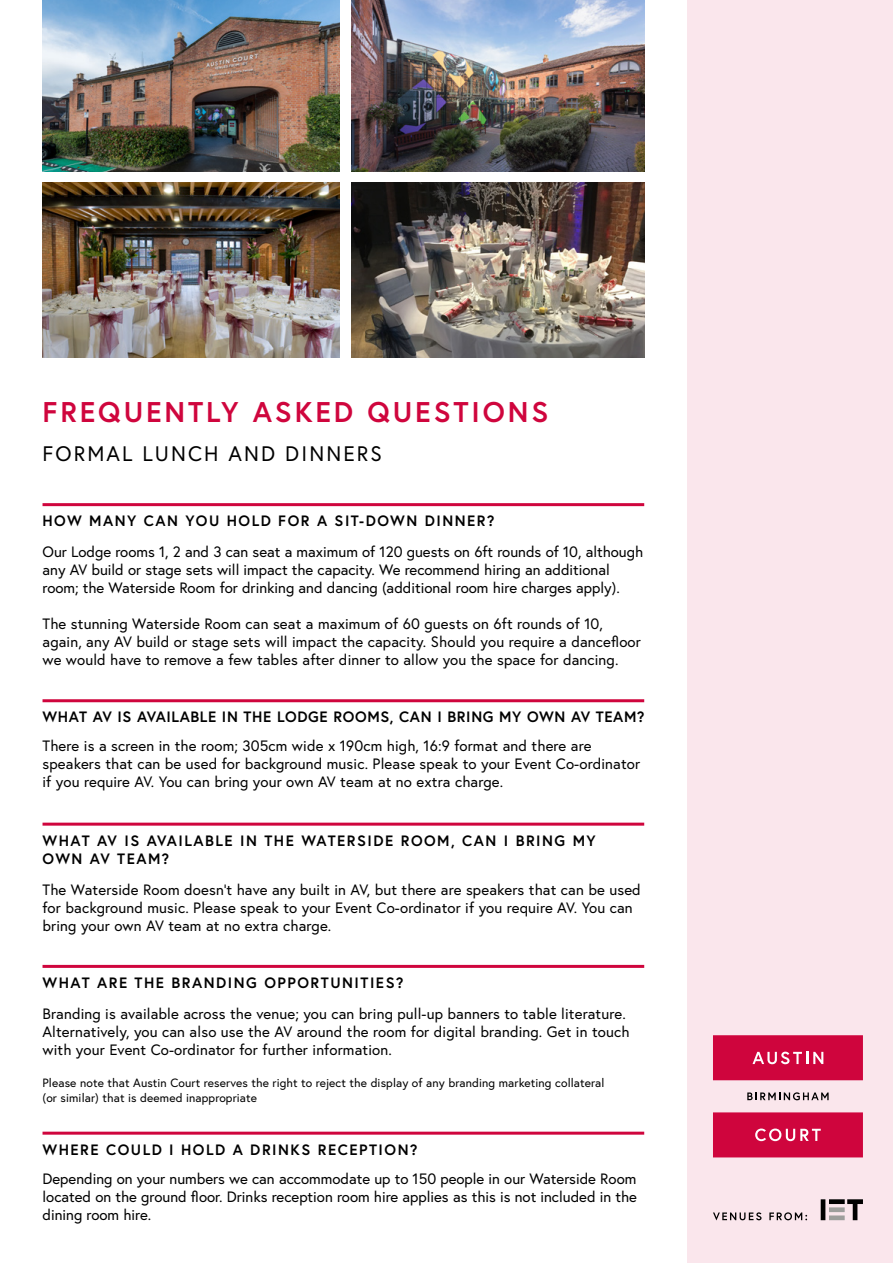
<style>
.page{position:relative;width:893px;height:1263px;background:#fff}
.page>*{position:absolute;margin:0;border:0;box-sizing:border-box;transform-origin:0 0}
.t1{font:700 28.5px "Europa";letter-spacing:.1em;color:#cf053d}
.t2{font:21px "Europa";letter-spacing:.1em;color:#000}
.t3{font:15px/18px "Europa";letter-spacing:.01em;color:#000}
.t4{font:700 15px/18px "Europa";letter-spacing:.1em;color:#000}
.t5{font:700 15px "Europa";letter-spacing:.04em;color:#000}
.t6{font:12px/14.4px "Europa";letter-spacing:.01em;color:#000}
</style>
<div class="page">
<hr style="left:43px;top:503px;width:601px;height:3px;background:#cf053d">
<div style="left:687px;top:0;width:206px;height:1263px;background:#fae6ec"></div>
<img style="left:351px;top:182px;width:293px;height:175px">
<img style="left:43px;top:182px;width:297px;height:175px">
<img style="left:351px;top:0;width:293px;height:172px">
<img style="left:43px;top:0;width:297px;height:172px">
<hr style="left:43px;top:699px;width:601px;height:3px;background:#cf053d">
<hr style="left:43px;top:823px;width:601px;height:3px;background:#cf053d">
<hr style="left:43px;top:965px;width:601px;height:3px;background:#cf053d">
<svg style="left:821px;top:1199px;width:42px;height:21px"></svg>
<svg style="left:713px;top:1212px;width:48px;height:8px"></svg>
<svg style="left:769px;top:1212px;width:38px;height:8px"></svg>
<svg style="left:713px;top:1035px;width:150px;height:122px"></svg>
<hr style="left:43px;top:1132px;width:601px;height:3px;background:#cf053d">
<h1 class="t1" style="left:43px;top:393px;width:507px">FREQUENTLY ASKED QUESTIONS</h1>
<h2 class="t2" style="left:43px;top:440px;width:341px">FORMAL LUNCH AND DINNERS</h2>
<p class="t4" style="left:43px;top:511px;width:453px">HOW MANY CAN YOU HOLD FOR A SIT-DOWN DINNER?</p>
<p class="t3" style="left:43px;top:542px;width:602px">Our Lodge rooms 1, 2 and 3 can seat a maximum of 120 guests on 6ft rounds of 10, although any AV build or stage sets will impact the capacity. We recommend hiring an additional room; the Waterside Room for drinking and dancing (additional room hire charges apply).</p>
<p class="t3" style="left:43px;top:614px;width:600px">The stunning Waterside Room can seat a maximum of 60 guests on 6ft rounds of 10, again, any AV build or stage sets will impact the capacity. Should you require a dancefloor we would have to remove a few tables after dinner to allow you the space for dancing.</p>
<p class="t5" style="left:43px;top:707px;width:603px">WHAT AV IS AVAILABLE IN THE LODGE ROOMS, CAN I BRING MY OWN AV TEAM?</p>
<p class="t3" style="left:43px;top:736px;width:599px">There is a screen in the room; 305cm wide x 190cm high, 16:9 format and there are speakers that can be used for background music. Please speak to your Event Co-ordinator if you require AV. You can bring your own AV team at no extra charge.</p>
<p class="t4" style="left:43px;top:831px;width:555px">WHAT AV IS AVAILABLE IN THE WATERSIDE ROOM, CAN I BRING MY<br>OWN AV TEAM?</p>
<p class="t3" style="left:43px;top:880px;width:600px">The Waterside Room doesn’t have any built in AV, but there are speakers that can be used for background music. Please speak to your Event Co-ordinator if you require AV. You can bring your own AV team at no extra charge.</p>
<p class="t4" style="left:43px;top:973px;width:362px">WHAT ARE THE BRANDING OPPORTUNITIES?</p>
<p class="t3" style="left:43px;top:1004px;width:588px">Branding is available across the venue; you can bring pull-up banners to table literature.<br>Alternatively, you can also use the AV around the room for digital branding. Get in touch with your Event Co-ordinator for further information.</p>
<p class="t6" style="left:43px;top:1075px;width:563px">Please note that Austin Court reserves the right to reject the display of any branding marketing collateral (or similar) that is deemed inappropriate</p>
<p class="t4" style="left:43px;top:1140px;width:376px">WHERE COULD I HOLD A DRINKS RECEPTION?</p>
<p class="t3" style="left:43px;top:1170px;width:596px;text-align:justify">Depending on your numbers we can accommodate up to 150 people in our Waterside Room located on the ground floor. Drinks reception room hire applies as this is not included in the dining room hire.</p>
</div>
